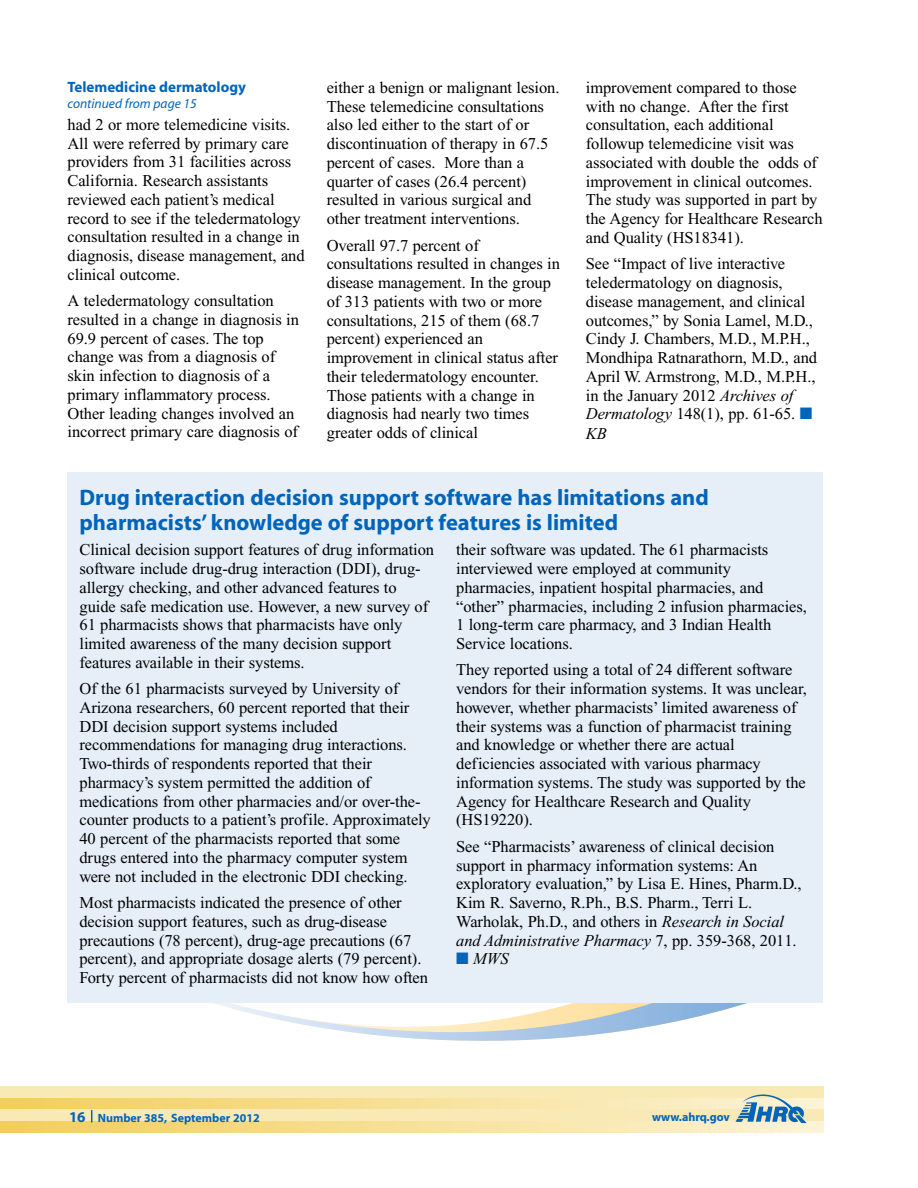
<style>
.page{position:relative;width:918px;height:1188px;background:#fff}
.page>*{position:absolute;margin:0;border:0;box-sizing:border-box;transform-origin:0 0}
.t1{font:700 22.5px/25.5px "Myriad";color:#0064ba}
.t2{font:16.5px/18.8px "Times New Roman";letter-spacing:-.005em;color:#000}
.t3{font:italic 16.5px "Times New Roman";color:#000}
.t4{font:700 15px "Myriad";color:#0064ba}
.t5{font:italic 13.5px "Myriad";color:#0064ba}
.t6{font:700 12px "Myriad";color:#0064ba}
.s1{font-style:italic}
.s2{color:#0064ba}
.s3{font-size:15px}
</style>
<div class="page">
<svg style="left:215px;top:1003px;width:532px;height:38px"></svg>
<div style="left:0;top:1087px;width:823px;height:45px;background:#f9e9b4"></div>
<svg style="left:0;top:1099px;width:823px;height:10px"></svg>
<svg style="left:0;top:1122px;width:823px;height:10px"></svg>
<svg style="left:91px;top:1110px;width:1px;height:12px"></svg>
<img style="left:733px;top:1094px;width:75px;height:30px">
<div style="left:68px;top:472px;width:755px;height:531px;background:#e6eff8"></div>
<p class="t4" style="left:68px;top:82px;width:180px">Telemedicine dermatology</p>
<p class="t5" style="left:68px;top:98px;width:131px">continued from page 15</p>
<p class="t2" style="left:68px;top:117px;width:239px">had 2 or more telemedicine visits.<br>All were referred by primary care providers from 31 facilities across California. Research assistants reviewed each patient’s medical record to see if the teledermatology consultation resulted in a change in diagnosis, disease management, and clinical outcome.</p>
<p class="t2" style="left:68px;top:293px;width:233px">A teledermatology consultation resulted in a change in diagnosis in<br>69.9 percent of cases. The top change was from a diagnosis of skin infection to diagnosis of a primary inflammatory process.<br>Other leading changes involved an incorrect primary care diagnosis of</p>
<p class="t2" style="left:327px;top:80px;width:234px">either a benign or malignant lesion.<br>These telemedicine consultations also led either to the start of or discontinuation of therapy in 67.5 percent of cases. More than a quarter of cases (26.4 percent) resulted in various surgical and other treatment interventions.</p>
<p class="t2" style="left:327px;top:237px;width:235px">Overall 97.7 percent of consultations resulted in changes in disease management. In the group of 313 patients with two or more consultations, 215 of them (68.7 percent) experienced an improvement in clinical status after their teledermatology encounter.<br>Those patients with a change in diagnosis had nearly two times greater odds of clinical</p>
<p class="t2" style="left:586px;top:80px;width:238px">improvement compared to those with no change. After the first consultation, each additional followup telemedicine visit was associated with double the odds of improvement in clinical outcomes.<br>The study was supported in part by the Agency for Healthcare Research and Quality (HS18341).</p>
<p class="t2" style="left:586px;top:256px;width:233px">See “Impact of live interactive teledermatology on diagnosis, disease management, and clinical outcomes,” by Sonia Lamel, M.D.,<br>Cindy J. Chambers, M.D., M.P.H.,<br>Mondhipa Ratnarathorn, M.D., and<br>April W. Armstrong, M.D., M.P.H., in the January 2012 <span class="s1">Archives of<br>Dermatology</span> 148(1), pp. 61-65. <span class="s2">■<br></span><span class="s1">KB</span></p>
<h1 class="t1" style="left:80px;top:486px;width:631px">Drug interaction decision support software has limitations and pharmacists’ knowledge of support features is limited</h1>
<p class="t2" style="left:80px;top:542px;width:356px">Clinical decision support features of drug information software include drug-drug interaction (DDI), drug&shy;allergy checking, and other advanced features to guide safe medication use. However, a new survey of 61 pharmacists shows that pharmacists have only limited awareness of the many decision support features available in their systems.</p>
<p class="t2" style="left:79px;top:681px;width:353px">Of the 61 pharmacists surveyed by University of Arizona researchers, 60 percent reported that their DDI decision support systems included recommendations for managing drug interactions.<br>Two-thirds of respondents reported that their pharmacy’s system permitted the addition of medications from other pharmacies and/or over-the&shy;counter products to a patient’s profile. Approximately 40 percent of the pharmacists reported that some drugs entered into the pharmacy computer system were not included in the electronic DDI checking.</p>
<p class="t2" style="left:79px;top:895px;width:350px">Most pharmacists indicated the presence of other decision support features, such as drug-disease precautions (78 percent), drug-age precautions (67 percent), and appropriate dosage alerts (79 percent).<br>Forty percent of pharmacists did not know how often</p>
<p class="t2" style="left:456px;top:542px;width:352px">their software was updated. The 61 pharmacists interviewed were employed at community pharmacies, inpatient hospital pharmacies, and “other” pharmacies, including 2 infusion pharmacies, 1 long-term care pharmacy, and 3 Indian Health Service locations.</p>
<p class="t2" style="left:456px;top:662px;width:352px">They reported using a total of 24 different software vendors for their information systems. It was unclear, however, whether pharmacists’ limited awareness of their systems was a function of pharmacist training and knowledge or whether there are actual deficiencies associated with various pharmacy information systems. The study was supported by the Agency for Healthcare Research and Quality (HS19220).</p>
<p class="t2" style="left:456px;top:838px;width:347px">See “Pharmacists’ awareness of clinical decision support in pharmacy information systems: An exploratory evaluation,” by Lisa E. Hines, Pharm.D., Kim R. Saverno, R.Ph., B.S. Pharm., Terri L.<br>Warholak, Ph.D., and others in <span class="s1">Research in Social and Administrative Pharmacy</span> 7, pp. 359-368, 2011.</p>
<p class="t3" style="left:456px;top:953px;width:54px"><span class="s2">■</span> MWS</p>
<p class="t6" style="left:69px;top:1114px;width:192px"><span class="s3">16</span> Number 385, September 2012</p>
<p class="t6" style="left:652px;top:1113px;width:79px">www.ahrq.gov</p>
</div>
